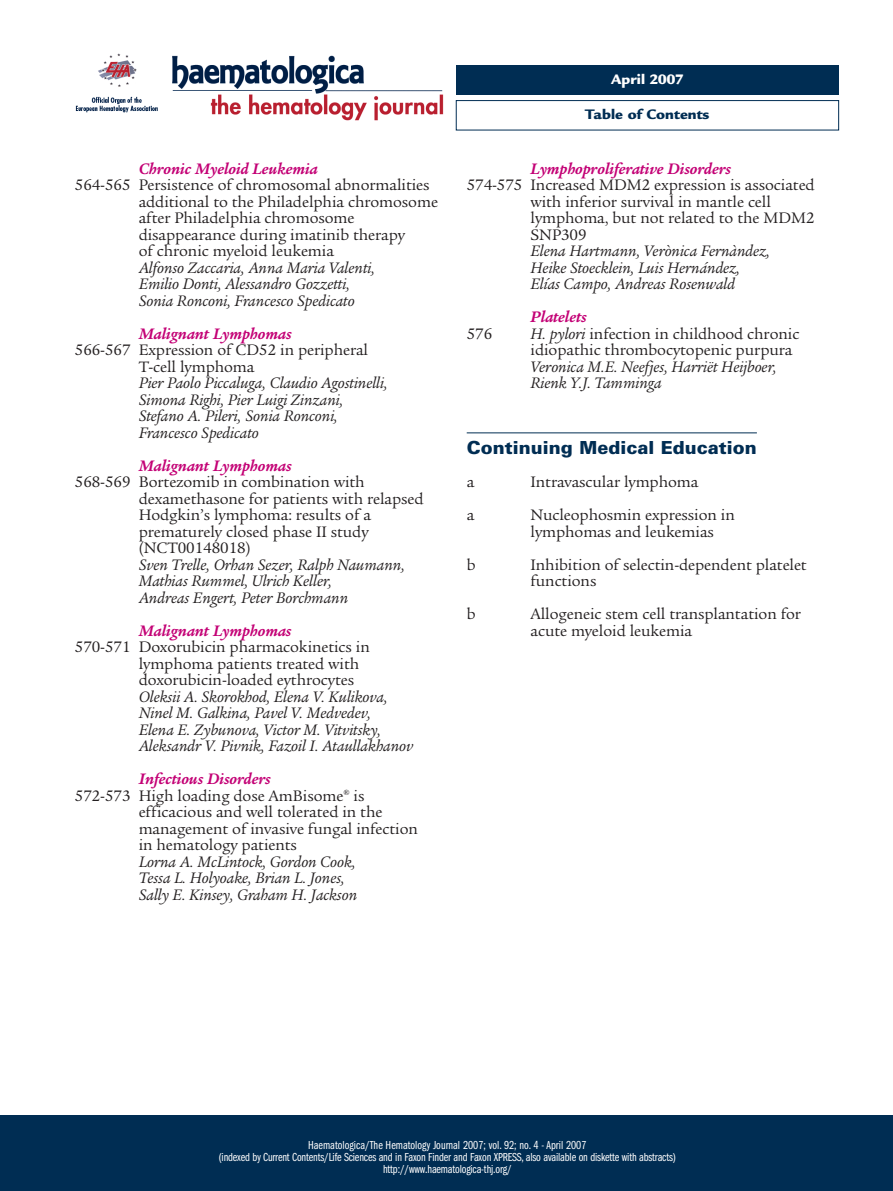
<style>
.page{position:relative;width:893px;height:1191px;background:#fff}
.page>*{position:absolute;margin:0;border:0;box-sizing:border-box;transform-origin:0 0}
.t1{font:900 18px "Univers";color:#002d53}
.t2{font:16.5px/16.5px "Legacy Serif";letter-spacing:-.005em;color:#231f20}
.t3{font:italic 16.5px/16.5px "Legacy Serif";letter-spacing:-.005em;color:#231f20}
.t4{font:italic 700 16.5px "Legacy Serif";letter-spacing:-.005em;color:#c30175}
.t5{font:900 15px "Legacy Sans";color:#002d53}
.t6{font:900 15px "Legacy Sans";color:#fff}
.t7{font:12px/12px "Franklin Gothic Book Cmpr";letter-spacing:-.015em;color:#fff;text-align:center}
.s1{font-style:italic}
</style>
<div class="page">
<hr style="left:467px;top:432px;width:290px;height:1px;background:#002d53">
<img style="left:75px;top:53px;width:369px;height:68px">
<div style="left:456px;top:100px;width:383px;height:30px;border:1px solid #002d53"></div>
<div style="left:456px;top:66px;width:383px;height:29px;background:#002d53"></div>
<div style="left:0;top:1115px;width:893px;height:76px;background:#002d53"></div>
<p class="t6" style="left:611px;top:73px;width:74px">April 2007</p>
<p class="t4" style="left:139px;top:162px;width:180px">Chronic Myeloid Leukemia</p>
<p class="t2" style="left:139px;top:178px;width:301px;text-indent:-64px">564-565 Persistence of chromosomal abnormalities additional to the Philadelphia chromosome after Philadelphia chromosome disappearance during imatinib therapy<br>of chronic myeloid leukemia</p>
<p class="t3" style="left:139px;top:261px;width:238px">Alfonso Zaccaria, Anna Maria Valenti,<br>Emilio Donti, Alessandro Gozzetti,<br>Sonia Ronconi, Francesco Spedicato</p>
<p class="t4" style="left:139px;top:327px;width:154px">Malignant Lymphomas</p>
<p class="t2" style="left:139px;top:343px;width:231px;text-indent:-64px">566-567 Expression of CD52 in peripheral<br>T-cell lymphoma</p>
<p class="t3" style="left:139px;top:376px;width:251px">Pier Paolo Piccaluga, Claudio Agostinelli, Simona Righi, Pier Luigi Zinzani, Stefano A. Pileri, Sonia Ronconi, Francesco Spedicato</p>
<p class="t4" style="left:139px;top:459px;width:154px">Malignant Lymphomas</p>
<p class="t2" style="left:139px;top:475px;width:286px;text-indent:-64px">568-569 Bortezomib in combination with dexamethasone for patients with relapsed Hodgkin’s lymphoma: results of a prematurely closed phase II study (NCT00148018)</p>
<p class="t3" style="left:139px;top:558px;width:268px">Sven Trelle, Orhan Sezer, Ralph Naumann,<br>Mathias Rummel, Ulrich Keller,<br>Andreas Engert, Peter Borchmann</p>
<p class="t4" style="left:139px;top:624px;width:154px">Malignant Lymphomas</p>
<p class="t2" style="left:139px;top:640px;width:233px;text-indent:-64px">570-571 Doxorubicin pharmacokinetics in lymphoma patients treated with doxorubicin-loaded eythrocytes</p>
<p class="t3" style="left:139px;top:690px;width:276px">Oleksii A. Skorokhod, Elena V. Kulikova, Ninel M. Galkina, Pavel V. Medvedev,<br>Elena E. Zybunova, Victor M. Vitvitsky, Aleksandr V. Pivnik, Fazoil I. Ataullakhanov</p>
<p class="t4" style="left:139px;top:773px;width:134px">Infectious Disorders</p>
<p class="t2" style="left:75px;top:789px;width:291px">572-573 High loading dose AmBisome<sup>®</sup> is</p>
<p class="t2" style="left:139px;top:805px;width:245px">efficacious and well tolerated in the</p>
<p class="t2" style="left:139px;top:822px;width:281px">management of invasive fungal infection</p>
<p class="t2" style="left:139px;top:838px;width:160px">in hematology patients</p>
<p class="t3" style="left:139px;top:855px;width:220px">Lorna A. McLintock, Gordon Cook,<br>Tessa L. Holyoake, Brian L. Jones,<br>Sally E. Kinsey, Graham H. Jackson</p>
<p class="t5" style="left:585px;top:108px;width:126px">Table of Contents</p>
<p class="t4" style="left:530px;top:162px;width:202px">Lymphoproliferative Disorders</p>
<p class="t2" style="left:530px;top:178px;width:286px;text-indent:-64px">574-575 Increased MDM2 expression is associated with inferior survival in mantle cell lymphoma, but not related to the MDM2<br>SNP309</p>
<p class="t3" style="left:530px;top:244px;width:241px">Elena Hartmann, Verònica Fernàndez,<br>Heike Stoecklein, Luis Hernández,<br>Elías Campo, Andreas Rosenwald</p>
<p class="t4" style="left:530px;top:311px;width:58px">Platelets</p>
<p class="t2" style="left:467px;top:327px;width:27px">576</p>
<p class="t2" style="left:530px;top:327px;width:270px"><span class="s1">H. pylori</span> infection in childhood chronic idiopathic thrombocytopenic purpura</p>
<p class="t3" style="left:530px;top:360px;width:248px">Veronica M.E. Neefjes, Harriët Heijboer,<br>Rienk Y.J. Tamminga</p>
<p class="t1" style="left:467px;top:441px;width:292px">Continuing Medical Education</p>
<p class="t2" style="left:467px;top:475px;width:9px">a</p>
<p class="t2" style="left:530px;top:475px;width:169px">Intravascular lymphoma</p>
<p class="t2" style="left:467px;top:508px;width:9px">a</p>
<p class="t2" style="left:530px;top:508px;width:206px">Nucleophosmin expression in lymphomas and leukemias</p>
<p class="t2" style="left:467px;top:558px;width:10px">b</p>
<p class="t2" style="left:530px;top:558px;width:278px">Inhibition of selectin-dependent platelet functions</p>
<p class="t2" style="left:467px;top:607px;width:10px">b</p>
<p class="t2" style="left:530px;top:607px;width:272px">Allogeneic stem cell transplantation for acute myeloid leukemia</p>
<p class="t7" style="left:219px;top:1140px;width:459px">Haematologica/The Hematology Journal 2007; vol. 92; no. 4 - April 2007<br>(indexed by Current Contents/Life Sciences and in Faxon Finder and Faxon XPRESS, also available on diskette with abstracts) http://www.haematologica-thj.org/</p>
</div>
